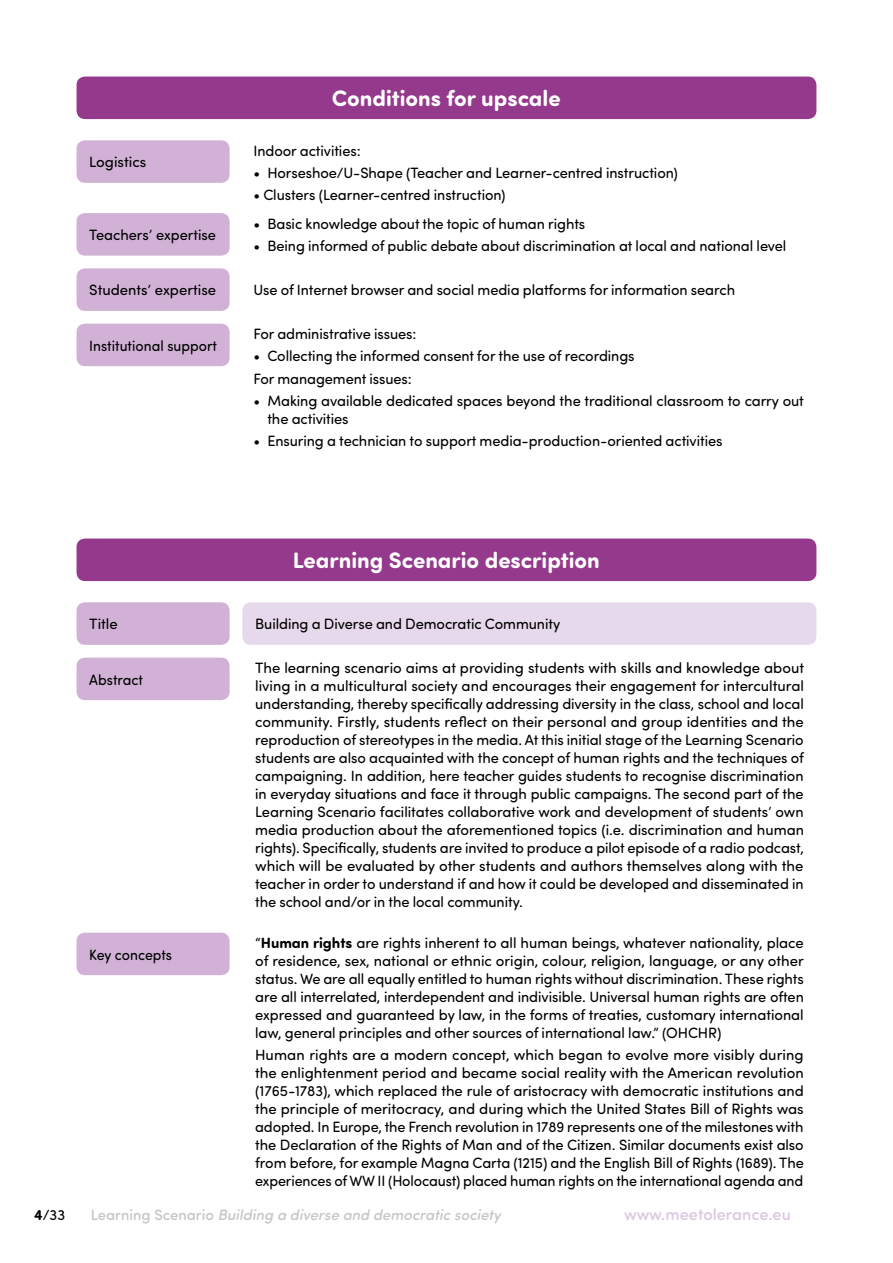
<style>
.page{position:relative;width:893px;height:1263px;background:#fff}
.page>*{position:absolute;margin:0;border:0;box-sizing:border-box;transform-origin:0 0}
.t1{font:700 22.5px "Sofia Pro Soft";color:#fff}
.t2{font:500 16.5px "Sofia Pro Soft";color:#dcc6e1}
.t3{font:15px/18px "Sofia Pro Soft";letter-spacing:-.005em;color:#000;text-align:justify}
.t4{font:italic 500 15px "Sofia Pro Soft";color:#c6c6c6}
.t5{font:15px "Sofia Pro Soft";letter-spacing:-.005em;color:#000;scale:.95 1}
.s1{font-weight:700}
.s2{font-style:normal}
</style>
<div class="page">
<div style="left:77px;top:77px;width:739px;height:42px;background:#95398d;border-radius:9px"></div>
<div style="left:77px;top:538px;width:739px;height:43px;background:#95398d;border-radius:9px"></div>
<div style="left:77px;top:602px;width:153px;height:43px;background:#d1b2d6;border-radius:9px"></div>
<div style="left:77px;top:658px;width:153px;height:42px;background:#d1b2d6;border-radius:9px"></div>
<div style="left:77px;top:933px;width:153px;height:42px;background:#d1b2d6;border-radius:9px"></div>
<div style="left:77px;top:140px;width:153px;height:43px;background:#d1b2d6;border-radius:9px"></div>
<div style="left:77px;top:213px;width:153px;height:43px;background:#d1b2d6;border-radius:9px"></div>
<div style="left:77px;top:268px;width:153px;height:43px;background:#d1b2d6;border-radius:9px"></div>
<div style="left:77px;top:324px;width:153px;height:42px;background:#d1b2d6;border-radius:9px"></div>
<div style="left:242px;top:602px;width:574px;height:43px;background:#e7d9ec;border-radius:9px"></div>
<p class="t3" style="left:89px;top:152px;width:58px">Logistics</p>
<p class="t3" style="left:89px;top:225px;width:128px">Teachers’ expertise</p>
<p class="t3" style="left:89px;top:280px;width:128px">Students’ expertise</p>
<p class="t5" style="left:89px;top:335px;width:136px">Institutional support</p>
<h1 class="t1" style="left:332px;top:82px;width:230px">Conditions for upscale</h1>
<p class="t3" style="left:253px;top:141px;width:109px">Indoor activities:</p>
<p class="t3" style="left:253px;top:163px;width:426px">• Horseshoe/U-Shape (Teacher and Learner-centred instruction)</p>
<p class="t3" style="left:253px;top:185px;width:254px">• Clusters (Learner-centred instruction)</p>
<p class="t3" style="left:253px;top:214px;width:333px">• Basic knowledge about the topic of human rights</p>
<p class="t3" style="left:253px;top:236px;width:534px">• Being informed of public debate about discrimination at local and national level</p>
<p class="t3" style="left:253px;top:280px;width:483px">Use of Internet browser and social media platforms for information search</p>
<p class="t3" style="left:253px;top:324px;width:165px">For administrative issues:</p>
<p class="t3" style="left:253px;top:344px;width:383px;line-height:22.2px">• Collecting the informed consent for the use of recordings<br>For management issues:</p>
<p class="t3" style="left:267px;top:391px;width:538px;text-indent:-14px">• Making available dedicated spaces beyond the traditional classroom to carry out the activities</p>
<p class="t3" style="left:253px;top:431px;width:471px">• Ensuring a technician to support media-production-oriented activities</p>
<p class="t3" style="left:89px;top:614px;width:30px">Title</p>
<p class="t5" style="left:89px;top:669px;width:58px">Abstract</p>
<p class="t5" style="left:89px;top:944px;width:89px">Key concepts</p>
<h1 class="t1" style="left:293px;top:544px;width:309px">Learning Scenario description</h1>
<p class="t3" style="left:255px;top:614px;width:307px">Building a Diverse and Democratic Community</p>
<p class="t3" style="left:255px;top:658px;width:550px">The learning scenario aims at providing students with skills and knowledge about living in a multicultural society and encourages their engagement for intercultural understanding, thereby specifically addressing diversity in the class, school and local community. Firstly, students reflect on their personal and group identities and the reproduction of stereotypes in the media. At this initial stage of the Learning Scenario students are also acquainted with the concept of human rights and the techniques of campaigning. In addition, here teacher guides students to recognise discrimination in everyday situations and face it through public campaigns. The second part of the Learning Scenario facilitates collaborative work and development of students’ own media production about the aforementioned topics (i.e. discrimination and human rights). Specifically, students are invited to produce a pilot episode of a radio podcast, which will be evaluated by other students and authors themselves along with the teacher in order to understand if and how it could be developed and disseminated in the school and/or in the local community.</p>
<p class="t3" style="left:255px;top:933px;width:550px">“<span class="s1">Human rights</span> are rights inherent to all human beings, whatever nationality, place of residence, sex, national or ethnic origin, colour, religion, language, or any other status. We are all equally entitled to human rights without discrimination. These rights are all interrelated, interdependent and indivisible. Universal human rights are often expressed and guaranteed by law, in the forms of treaties, customary international law, general principles and other sources of international law.” (OHCHR)</p>
<p class="t3" style="left:255px;top:1045px;width:550px">Human rights are a modern concept, which began to evolve more visibly during the enlightenment period and became social reality with the American revolution (1765-1783), which replaced the rule of aristocracy with democratic institutions and the principle of meritocracy, and during which the United States Bill of Rights was adopted. In Europe, the French revolution in 1789 represents one of the milestones with the Declaration of the Rights of Man and of the Citizen. Similar documents exist also from before, for example Magna Carta (1215) and the English Bill of Rights (1689). The experiences of WW II (Holocaust) placed human rights on the international agenda and</p>
<p class="t3" style="left:34px;top:1205px;width:33px"><span class="s1">4</span>/33</p>
<p class="t4" style="left:91px;top:1203px;width:412px"><span class="s2">Learning Scenario</span> Building a diverse and democratic society</p>
<p class="t2" style="left:624px;top:1202px;width:168px">www.meetolerance.eu</p>
</div>
